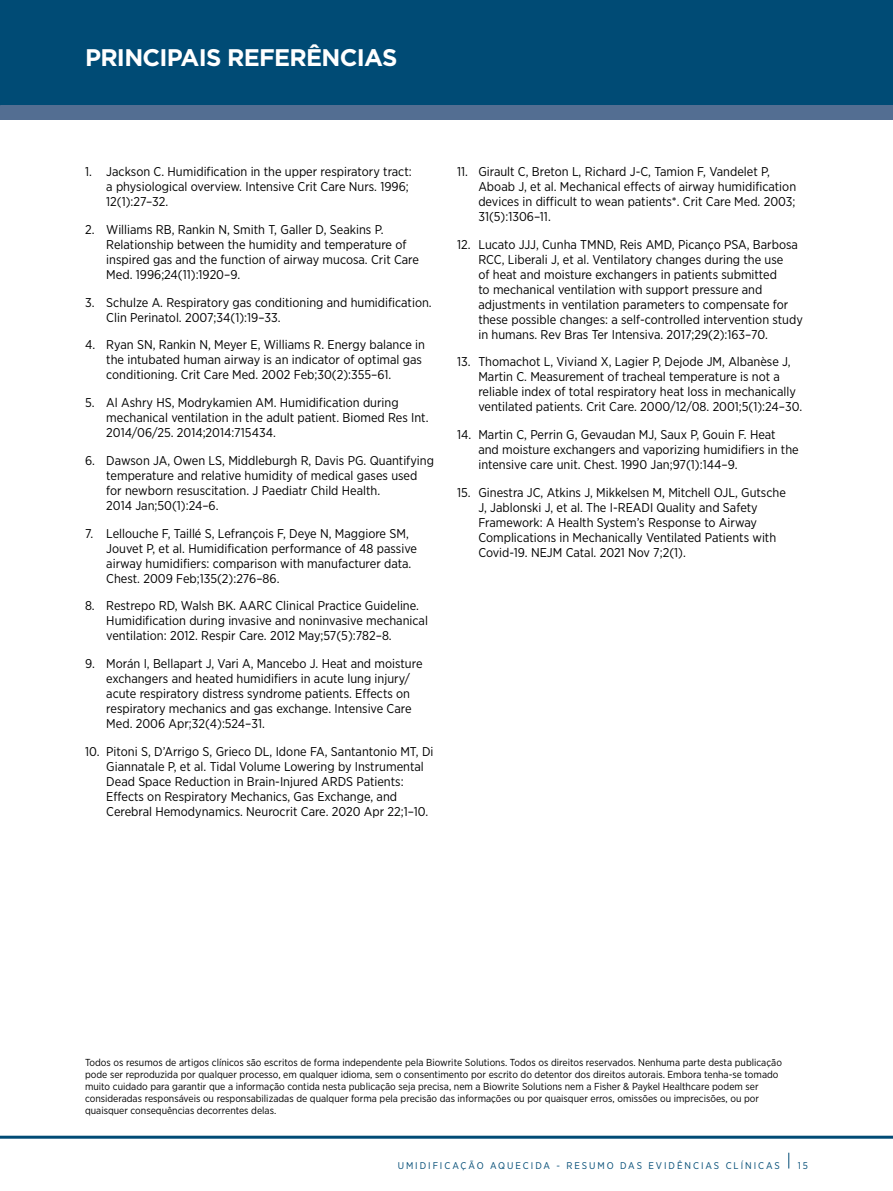
<style>
.page{position:relative;width:893px;height:1191px;background:#fff}
.page>*{position:absolute;margin:0;border:0;box-sizing:border-box;transform-origin:0 0}
.t1{font:700 24px "Gotham";letter-spacing:-.03em;color:#fff}
.t2{font:12.75px/15px "Gotham Narrow";color:#000}
.t3{font:10.2px/12px "Gotham Narrow";color:#000}
.t4{font:9.75px "Gotham Narrow";letter-spacing:.2em;color:#004b75}
</style>
<div class="page">
<svg style="left:788px;top:1152px;width:1px;height:16px"></svg>
<hr style="left:0;top:1135px;width:893px;height:3px;background:#004b75">
<div style="left:0;top:104px;width:893px;height:15px;background:#536e92"></div>
<div style="left:0;top:0;width:893px;height:104px;background:#004b75"></div>
<h1 class="t1" style="left:85px;top:42px;width:314px">PRINCIPAIS REFERÊNCIAS</h1>
<p class="t2" style="left:106px;top:164px;width:307px;text-indent:-21px">1. Jackson C. Humidification in the upper respiratory tract: a physiological overview. Intensive Crit Care Nurs. 1996;<br>12(1):27–32.</p>
<p class="t2" style="left:106px;top:222px;width:314px;text-indent:-21px">2. Williams RB, Rankin N, Smith T, Galler D, Seakins P.<br>Relationship between the humidity and temperature of inspired gas and the function of airway mucosa. Crit Care Med. 1996;24(11):1920–9.</p>
<p class="t2" style="left:106px;top:294px;width:327px;text-indent:-21px">3. Schulze A. Respiratory gas conditioning and humidification.<br>Clin Perinatol. 2007;34(1):19–33.</p>
<p class="t2" style="left:106px;top:337px;width:320px;text-indent:-21px">4. Ryan SN, Rankin N, Meyer E, Williams R. Energy balance in the intubated human airway is an indicator of optimal gas conditioning. Crit Care Med. 2002 Feb;30(2):355–61.</p>
<p class="t2" style="left:106px;top:395px;width:324px;text-indent:-21px">5. Al Ashry HS, Modrykamien AM. Humidification during mechanical ventilation in the adult patient. Biomed Res Int.<br>2014/06/25. 2014;2014:715434.</p>
<p class="t2" style="left:106px;top:453px;width:329px;text-indent:-21px">6. Dawson JA, Owen LS, Middleburgh R, Davis PG. Quantifying temperature and relative humidity of medical gases used for newborn resuscitation. J Paediatr Child Health.<br>2014 Jan;50(1):24–6.</p>
<p class="t2" style="left:106px;top:525px;width:312px;text-indent:-21px">7. Lellouche F, Taillé S, Lefrançois F, Deye N, Maggiore SM, Jouvet P, et al. Humidification performance of 48 passive airway humidifiers: comparison with manufacturer data.<br>Chest. 2009 Feb;135(2):276–86.</p>
<p class="t2" style="left:106px;top:598px;width:323px;text-indent:-21px">8. Restrepo RD, Walsh BK. AARC Clinical Practice Guideline.<br>Humidification during invasive and noninvasive mechanical ventilation: 2012. Respir Care. 2012 May;57(5):782–8.</p>
<p class="t2" style="left:106px;top:656px;width:318px;text-indent:-21px">9. Morán I, Bellapart J, Vari A, Mancebo J. Heat and moisture exchangers and heated humidifiers in acute lung injury/ acute respiratory distress syndrome patients. Effects on respiratory mechanics and gas exchange. Intensive Care Med. 2006 Apr;32(4):524–31.</p>
<p class="t2" style="left:106px;top:743px;width:329px;text-indent:-21px">10. Pitoni S, D’Arrigo S, Grieco DL, Idone FA, Santantonio MT, Di Giannatale P, et al. Tidal Volume Lowering by Instrumental Dead Space Reduction in Brain-Injured ARDS Patients:<br>Effects on Respiratory Mechanics, Gas Exchange, and Cerebral Hemodynamics. Neurocrit Care. 2020 Apr 22;1–10.</p>
<p class="t2" style="left:478px;top:164px;width:319px;text-indent:-21px">11. Girault C, Breton L, Richard J-C, Tamion F, Vandelet P, Aboab J, et al. Mechanical effects of airway humidification devices in difficult to wean patients*. Crit Care Med. 2003; 31(5):1306–11.</p>
<p class="t2" style="left:478px;top:236px;width:326px;text-indent:-21px">12. Lucato JJJ, Cunha TMND, Reis AMD, Picanço PSA, Barbosa RCC, Liberali J, et al. Ventilatory changes during the use<br>of heat and moisture exchangers in patients submitted<br>to mechanical ventilation with support pressure and adjustments in ventilation parameters to compensate for these possible changes: a self-controlled intervention study in humans. Rev Bras Ter Intensiva. 2017;29(2):163–70.</p>
<p class="t2" style="left:478px;top:354px;width:325px;text-indent:-21px">13. Thomachot L, Viviand X, Lagier P, Dejode JM, Albanèse J, Martin C. Measurement of tracheal temperature is not a reliable index of total respiratory heat loss in mechanically ventilated patients. Crit Care. 2000/12/08. 2001;5(1):24–30.</p>
<p class="t2" style="left:478px;top:427px;width:322px;text-indent:-21px">14. Martin C, Perrin G, Gevaudan MJ, Saux P, Gouin F. Heat and moisture exchangers and vaporizing humidifiers in the intensive care unit. Chest. 1990 Jan;97(1):144–9.</p>
<p class="t2" style="left:478px;top:485px;width:309px;text-indent:-21px">15. Ginestra JC, Atkins J, Mikkelsen M, Mitchell OJL, Gutsche J, Jablonski J, et al. The I-READI Quality and Safety Framework: A Health System’s Response to Airway Complications in Mechanically Ventilated Patients with Covid-19. NEJM Catal. 2021 Nov 7;2(1).</p>
<p class="t3" style="left:85px;top:1056px;width:698px">Todos os resumos de artigos clínicos são escritos de forma independente pela Biowrite Solutions. Todos os direitos reservados. Nenhuma parte desta publicação pode ser reproduzida por qualquer processo, em qualquer idioma, sem o consentimento por escrito do detentor dos direitos autorais. Embora tenha-se tomado muito cuidado para garantir que a informação contida nesta publicação seja precisa, nem a Biowrite Solutions nem a Fisher &amp; Paykel Healthcare podem ser consideradas responsáveis ou responsabilizadas de qualquer forma pela precisão das informações ou por quaisquer erros, omissões ou imprecisões, ou por quaisquer consequências decorrentes delas.</p>
<p class="t4" style="left:398px;top:1159px;width:384px">UMIDIFICAÇÃO AQUECIDA - RESUMO DAS EVIDÊNCIAS CLÍNICAS</p>
<p class="t4" style="left:798px;top:1159px;width:12px">15</p>
</div>
